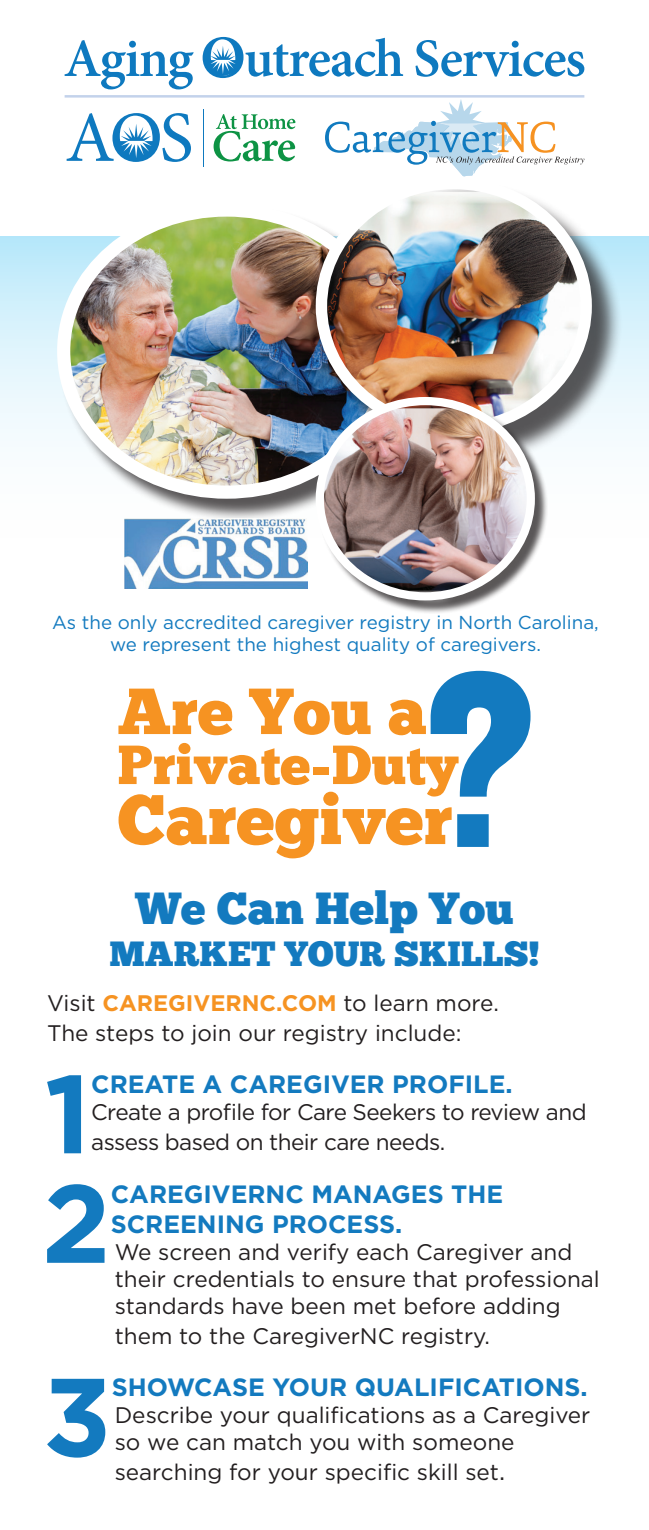
<style>
.page{position:relative;width:649px;height:1530px;background:#fff}
.page>*{position:absolute;margin:0;border:0;box-sizing:border-box;transform-origin:0 0}
.t1{font:257.75px "Knockout 70 Full Welterwt";color:#137abf}
.t2{font:700 110.75px "Gotham";color:#137abf}
.t3{font:70px "Chunk Five";color:#f69322}
.t4{font:65px "Chunk Five";color:#f69322}
.t5{font:55px "Chunk Five";color:#f69322}
.t6{font:45px "Chunk Five";color:#137abf}
.t7{font:35px "Chunk Five";color:#137abf}
.t8{font:700 25px/30px "Gotham";color:#137abf}
.t9{font:22.5px/27px "Gotham";color:#231f20}
.t10{font:22.5px/30px "Gotham";letter-spacing:-.025em;color:#231f20}
.t11{font:18.75px/22.5px "Gotham";color:#137abf;text-align:center}
.s1{font-weight:700;color:#f69322}
.s2{font-size:25px}
</style>
<div class="page">
<div style="left:0;top:236px;width:648px;height:353px;background:linear-gradient(to bottom,#c3ebfb,#fff)"></div>
<div style="left:59px;top:206px;width:359px;height:316px;background:#231f20;opacity:.75"></div>
<img style="left:64px;top:210px;width:255px;height:282px">
<div style="left:57px;top:203px;width:339px;height:296px;border:13px solid #fff;border-radius:50%"></div>
<div style="left:319px;top:182px;width:303px;height:283px;background:#231f20;opacity:.75"></div>
<img style="left:321px;top:192px;width:264px;height:236px">
<div style="left:315px;top:178px;width:276px;height:256px;border:11px solid #fff;border-radius:50%"></div>
<div style="left:317px;top:399px;width:231px;height:215px;background:#231f20;opacity:.75"></div>
<img style="left:319px;top:408px;width:211px;height:183px">
<div style="left:315px;top:397px;width:219px;height:203px;border:8px solid #fff;border-radius:50%"></div>
<img style="left:124px;top:519px;width:183px;height:70px">
<svg style="left:325px;top:99px;width:258px;height:77px"></svg>
<svg style="left:213px;top:114px;width:82px;height:47px"></svg>
<svg style="left:67px;top:113px;width:124px;height:49px"></svg>
<hr style="left:203px;top:110px;width:1px;height:57px;background:#0e79bf">
<svg style="left:65px;top:40px;width:128px;height:49px"></svg>
<svg style="left:415px;top:40px;width:168px;height:37px"></svg>
<svg style="left:202px;top:37px;width:200px;height:41px"></svg>
<hr style="left:65px;top:95px;width:518px;height:3px;background:#c3d2eb">
<p class="t11" style="left:52px;top:611px;width:547px">As the only accredited caregiver registry in North Carolina, we represent the highest quality of caregivers.</p>
<h3 class="t4" style="left:117px;top:673px;width:310px">Are You a</h3>
<h3 class="t5" style="left:117px;top:732px;width:342px">Private-Duty</h3>
<h1 class="t1" style="left:425px;top:595px;width:111px">?</h1>
<h3 class="t3" style="left:117px;top:778px;width:336px">Caregiver</h3>
<h3 class="t6" style="left:135px;top:882px;width:379px">We Can Help You</h3>
<h3 class="t7" style="left:109px;top:933px;width:431px">MARKET YOUR SKILLS!</h3>
<p class="t9" style="left:47px;top:987px;width:453px;line-height:30px">Visit <span class="s1">CAREGIVERNC.COM</span> to learn more.<br>The steps to join our registry include:</p>
<h2 class="t2" style="left:44px;top:1050px;width:48px">1</h2>
<p class="t8" style="left:91px;top:1069px;width:422px">CREATE A CAREGIVER PROFILE.</p>
<p class="t10" style="left:91px;top:1097px;width:496px">Create a profile for Care Seekers to review and assess based on their care needs.</p>
<h2 class="t2" style="left:42px;top:1160px;width:70px">2</h2>
<p class="t8" style="left:111px;top:1178px;width:393px">CAREGIVERNC MANAGES THE<br>SCREENING PROCESS.</p>
<p class="t9" style="left:115px;top:1238px;width:486px">We screen and verify each Caregiver and their credentials to ensure that professional standards have been met before adding</p>
<p class="t9" style="left:115px;top:1322px;width:376px">them to the CaregiverNC registry.</p>
<h2 class="t2" style="left:43px;top:1353px;width:70px">3</h2>
<p class="t8" style="left:112px;top:1372px;width:477px">SHOWCASE YOUR QUALIFICATIONS.</p>
<p class="t9" style="left:115px;top:1401px;width:477px">Describe your qualifications as a Caregiver so we can match you with someone</p>
<p class="t9" style="left:115px;top:1458px;width:391px">searching for your specific skill set<span class="s2">.</span></p>
</div>
